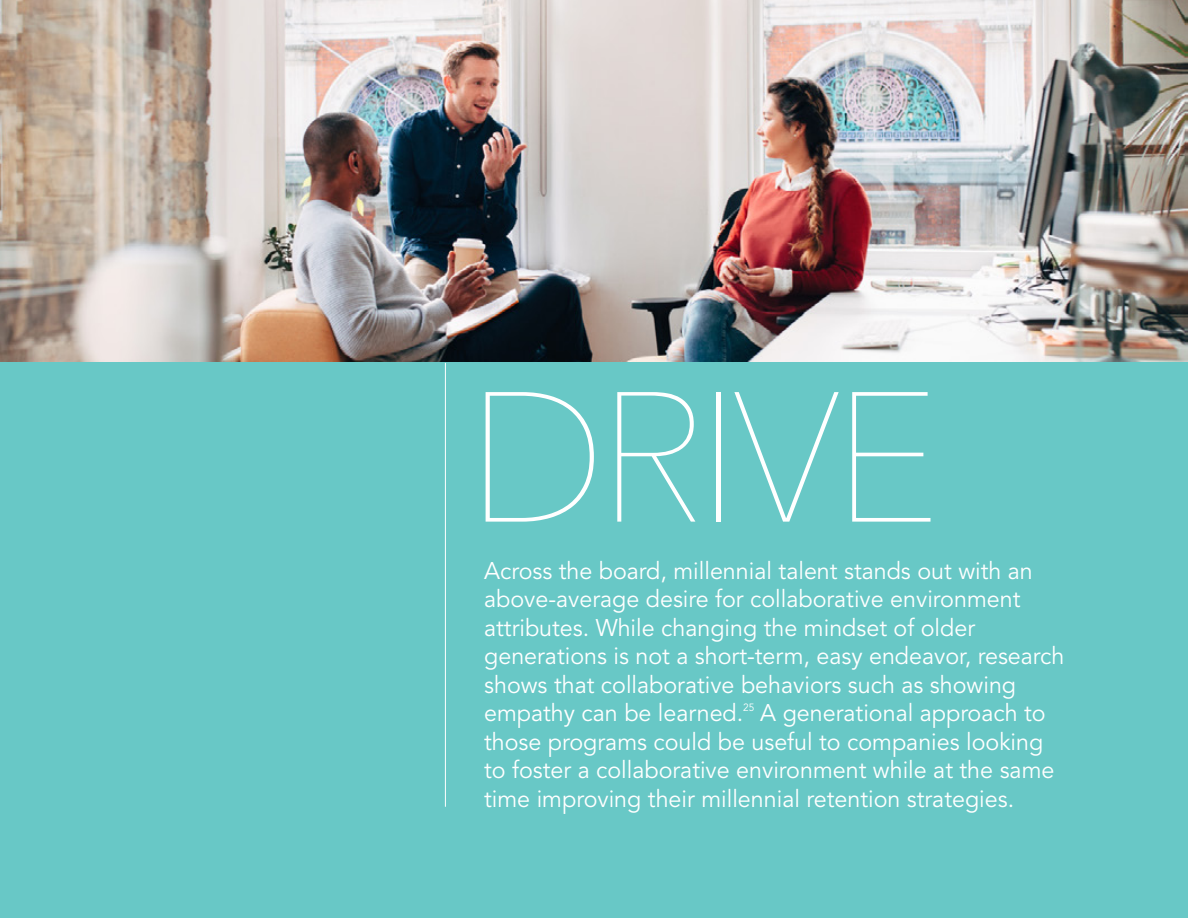
<style>
.page{position:relative;width:1188px;height:918px;background:#fff}
.page>*{position:absolute;margin:0;border:0;box-sizing:border-box;transform-origin:0 0}
.t1{font:200 183px "Avenir Next";letter-spacing:-.05em;color:#fff}
.t2{font:24px/28.5px "Avenir LT Std";color:#fff}
.t3{font:10.5px "Avenir LT Std";color:#fff}
</style>
<div class="page">
<img style="left:0;top:0;width:1188px;height:363px">
<div style="left:0;top:363px;width:1188px;height:555px;background:#68c8c6"></div>
<hr style="left:445px;top:363px;width:1px;height:444px;background:#fff">
<h1 class="t1" style="left:466px;top:303px;width:476px">DRIVE</h1>
<p class="t2" style="left:484px;top:557px;width:582px">Across the board, millennial talent stands out with an above-average desire for collaborative environment attributes. While changing the mindset of older generations is not a short-term, easy endeavor, research shows that collaborative behaviors such as showing empathy can be learned.</p>
<p class="t2" style="left:484px;top:699px;width:572px;text-indent:276px">A generational approach to those programs could be useful to companies looking to foster a collaborative environment while at the same time improving their millennial retention strategies.</p>
<p class="t3" style="left:743px;top:701px;width:13px">25</p>
</div>
